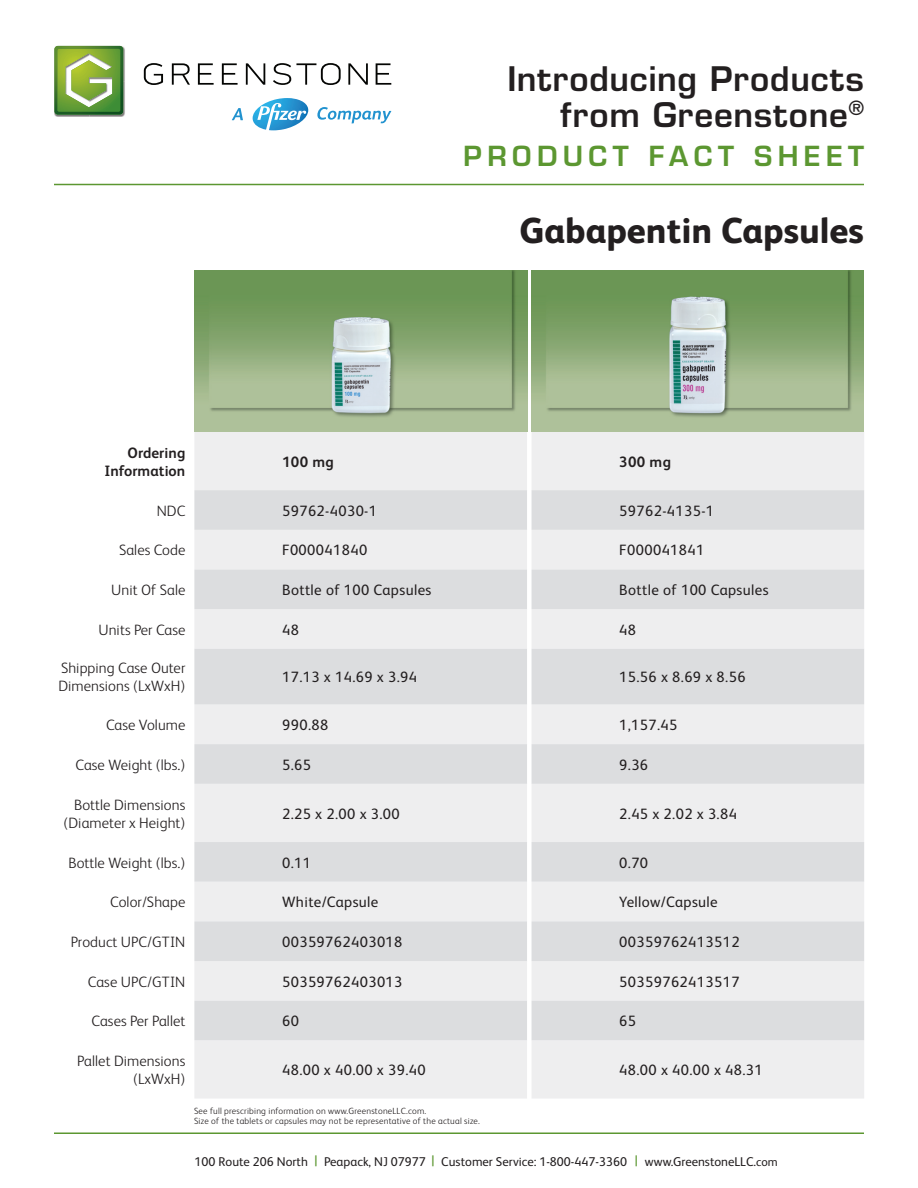
<style>
.page{position:relative;width:918px;height:1188px;background:#fff}
.page>*{position:absolute;margin:0;border:0;box-sizing:border-box;transform-origin:0 0}
.t1{font:800 36px "FS Albert Pro";color:#231f20}
.t2{font:600 33px/36px "Eurostile LT Std";letter-spacing:.025em;color:#231f20;text-align:right}
.t3{font:600 27px "Eurostile LT Std";letter-spacing:.2em;color:#5c9731}
.t4{font:15px "FS Albert";letter-spacing:.025em;color:#231f20}
.t5{font:300 15px/18px "FS Albert";letter-spacing:.005em;color:#231f20;text-align:right}
.t6{font:700 15px/18px "FS Albert";letter-spacing:.005em;color:#231f20;text-align:right}
.t7{font:12.75px "FS Albert Pro";color:#231f20}
.t8{font:300 9px "FS Albert Pro";letter-spacing:.025em;color:#231f20}
.s1{font-size:15px;color:#5c9731}
.s2{font-size:12px}
</style>
<div class="page">
<hr style="left:54px;top:184px;width:810px;height:1px;background:#5c9731">
<hr style="left:54px;top:1132px;width:810px;height:2px;background:#5c9731">
<img style="left:54px;top:45px;width:71px;height:72px">
<img style="left:54px;top:46px;width:69px;height:69px">
<svg style="left:144px;top:63px;width:19px;height:22px"></svg>
<svg style="left:172px;top:63px;width:18px;height:22px"></svg>
<svg style="left:198px;top:63px;width:16px;height:22px"></svg>
<svg style="left:222px;top:63px;width:16px;height:22px"></svg>
<svg style="left:246px;top:63px;width:19px;height:22px"></svg>
<svg style="left:273px;top:63px;width:68px;height:22px"></svg>
<svg style="left:348px;top:63px;width:20px;height:22px"></svg>
<svg style="left:376px;top:63px;width:15px;height:22px"></svg>
<svg style="left:317px;top:107px;width:74px;height:17px"></svg>
<svg style="left:232px;top:108px;width:11px;height:12px"></svg>
<svg style="left:253px;top:98px;width:55px;height:32px"></svg>
<div style="left:194px;top:432px;width:670px;height:666px;background:#eeeeef"></div>
<svg style="left:194px;top:490px;width:670px;height:550px;background:#e4e5e6"></svg>
<img style="left:194px;top:270px;width:333px;height:162px">
<img style="left:531px;top:270px;width:333px;height:162px">
<p class="t2" style="left:507px;top:61px;width:358px">Introducing Products from Greenstone<sup>®</sup></p>
<p class="t3" style="left:463px;top:139px;width:402px">PRODUCT FACT SHEET</p>
<p class="t1" style="left:519px;top:202px;width:346px">Gabapentin Capsules</p>
<p class="t6" style="left:104px;top:443px;width:83px">Ordering<br>Information</p>
<p class="t6" style="left:282px;top:452px;width:53px">100 mg</p>
<p class="t6" style="left:619px;top:452px;width:53px">300 mg</p>
<p class="t5" style="left:157px;top:501px;width:30px">NDC</p>
<p class="t4" style="left:282px;top:501px;width:96px">59762-4030-1</p>
<p class="t4" style="left:619px;top:501px;width:96px">59762-4135-1</p>
<p class="t5" style="left:119px;top:541px;width:68px">Sales Code</p>
<p class="t4" style="left:282px;top:540px;width:87px">F000041840</p>
<p class="t4" style="left:619px;top:540px;width:87px">F000041841</p>
<p class="t5" style="left:111px;top:580px;width:76px">Unit Of Sale</p>
<p class="t4" style="left:282px;top:580px;width:151px">Bottle of 100 Capsules</p>
<p class="t4" style="left:619px;top:580px;width:151px">Bottle of 100 Capsules</p>
<p class="t5" style="left:98px;top:620px;width:88px">Units Per Case</p>
<p class="t4" style="left:282px;top:620px;width:18px">48</p>
<p class="t4" style="left:619px;top:620px;width:18px">48</p>
<p class="t5" style="left:58px;top:659px;width:129px;text-align:left">Shipping Case Outer<br>Dimensions (LxWxH)</p>
<p class="t4" style="left:282px;top:667px;width:136px">17.13 x 14.69 x 3.94</p>
<p class="t4" style="left:619px;top:667px;width:128px">15.56 x 8.69 x 8.56</p>
<p class="t5" style="left:106px;top:715px;width:81px">Case Volume</p>
<p class="t4" style="left:282px;top:715px;width:48px">990.88</p>
<p class="t4" style="left:619px;top:715px;width:60px">1,157.45</p>
<p class="t5" style="left:76px;top:755px;width:111px">Case Weight (lbs.)</p>
<p class="t4" style="left:282px;top:755px;width:30px">5.65</p>
<p class="t4" style="left:619px;top:755px;width:30px">9.36</p>
<p class="t5" style="left:64px;top:795px;width:123px">Bottle Dimensions (Diameter x Height)</p>
<p class="t4" style="left:282px;top:804px;width:119px">2.25 x 2.00 x 3.00</p>
<p class="t4" style="left:619px;top:804px;width:119px">2.45 x 2.02 x 3.84</p>
<p class="t5" style="left:68px;top:853px;width:119px">Bottle Weight (lbs.)</p>
<p class="t4" style="left:282px;top:853px;width:30px">0.11</p>
<p class="t4" style="left:619px;top:853px;width:30px">0.70</p>
<p class="t5" style="left:110px;top:892px;width:77px">Color/Shape</p>
<p class="t4" style="left:282px;top:892px;width:98px">White/Capsule</p>
<p class="t4" style="left:619px;top:892px;width:100px">Yellow/Capsule</p>
<p class="t5" style="left:71px;top:932px;width:116px">Product UPC/GTIN</p>
<p class="t4" style="left:282px;top:932px;width:122px">00359762403018</p>
<p class="t4" style="left:619px;top:932px;width:122px">00359762413512</p>
<p class="t5" style="left:88px;top:972px;width:99px">Case UPC/GTIN</p>
<p class="t4" style="left:282px;top:972px;width:122px">50359762403013</p>
<p class="t4" style="left:619px;top:972px;width:122px">50359762413517</p>
<p class="t5" style="left:92px;top:1011px;width:95px">Cases Per Pallet</p>
<p class="t4" style="left:282px;top:1011px;width:18px">60</p>
<p class="t4" style="left:619px;top:1011px;width:18px">65</p>
<p class="t5" style="left:77px;top:1051px;width:110px">Pallet Dimensions (LxWxH)</p>
<p class="t4" style="left:282px;top:1060px;width:145px">48.00 x 40.00 x 39.40</p>
<p class="t4" style="left:619px;top:1060px;width:145px">48.00 x 40.00 x 48.31</p>
<p class="t8" style="left:194px;top:1104px;width:234px">See full prescribing information on www.GreenstoneLLC.com.</p>
<p class="t8" style="left:194px;top:1115px;width:287px">Size of the tablets or capsules may not be representative of the actual size.</p>
<p class="t7" style="left:195px;top:1153px;width:585px">100 Route 206 North <span class="s1">|</span> Peapack, NJ 07977 <span class="s1">|</span> Customer Service: 1-800-447-3360 <span class="s1">|</span> www.GreenstoneLLC.<span class="s2">com</span></p>
</div>
